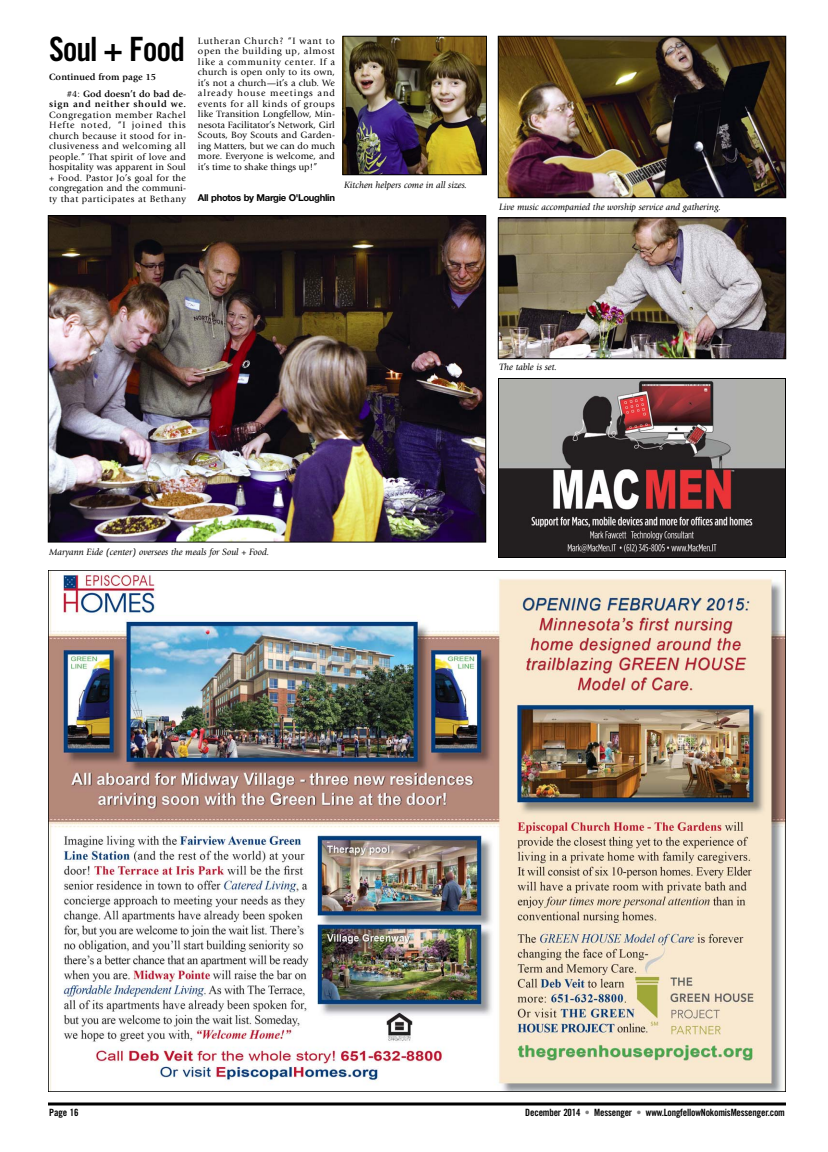
<style>
.page{position:relative;width:828px;height:1152px;background:#fff}
.page>*{position:absolute;margin:0;border:0;box-sizing:border-box;transform-origin:0 0}
.t1{font:33.5px "Trade Gothic Bold Cond Twenty";letter-spacing:-.035em;color:#000}
.t2{font:10px "Trade Gothic Bold Cond Twenty";letter-spacing:-.02em;color:#000}
.t3{font:9.5px/10.5px "Giovanni";letter-spacing:.01em;color:#000;text-align:justify}
.t4{font:italic 9.5px "Giovanni";color:#000}
.t5{font:700 9.5px/16.5px "Giovanni";letter-spacing:.01em;color:#000}
.t6{font:700 9.5px "Helvetica Neue";letter-spacing:-.035em;color:#000}
.t7{font:700 9.5px "Giovanni";letter-spacing:.075em;color:#000}
.s1{font-weight:400}
.s2{color:#808080}
</style>
<div class="page">
<img style="left:50px;top:572px;width:734px;height:518px">
<svg style="left:48px;top:1102px;width:738px;height:4px"></svg>
<img style="left:500px;top:380px;width:284px;height:176px">
<div style="left:498px;top:378px;width:288px;height:180px;border:1px solid #000"></div>
<img style="left:50px;top:217px;width:434px;height:323px">
<div style="left:48px;top:215px;width:438px;height:327px;border:1px solid #000"></div>
<img style="left:345px;top:38px;width:140px;height:135px">
<div style="left:343px;top:36px;width:144px;height:139px;border:1px solid #000"></div>
<img style="left:500px;top:38px;width:284px;height:158px">
<div style="left:498px;top:36px;width:288px;height:162px;border:1px solid #000"></div>
<img style="left:500px;top:220px;width:284px;height:137px">
<div style="left:498px;top:218px;width:288px;height:141px;border:1px solid #000"></div>
<h1 class="t1" style="left:49px;top:37px;width:138px">Soul + Food</h1>
<p class="t5" style="left:67px;top:70px;width:121px;text-indent:-18px">Continued from page 15<br><span class="s1">#4:</span> God doesn’t do bad de-</p>
<p class="t7" style="left:49px;top:100px;width:139px">sign and neither should we.</p>
<p class="t3" style="left:49px;top:110px;width:139px">Congregation member Rachel Hefte noted, “I joined this church because it stood for in&shy;clusiveness and welcoming all people.” That spirit of love and hospitality was apparent in Soul + Food. Pastor Jo’s goal for the congregation and the communi&shy;ty that participates at Bethany</p>
<p class="t3" style="left:198px;top:36px;width:139px">Lutheran Church? “I want to open the building up, almost like a community center. If a church is open only to its own, it’s not a church—it’s a club. We already house meetings and events for all kinds of groups like Transition Longfellow, Min&shy;nesota Facilitator’s Network, Girl Scouts, Boy Scouts and Garden&shy;ing Matters, but we can do much more. Everyone is welcome, and it’s time to shake things up!”</p>
<p class="t6" style="left:198px;top:195px;width:139px">All photos by Margie O'Loughlin</p>
<p class="t4" style="left:344px;top:181px;width:125px">Kitchen helpers come in all sizes.</p>
<p class="t4" style="left:499px;top:203px;width:224px">Live music accompanied the worship service and gathering.</p>
<p class="t4" style="left:499px;top:363px;width:60px">The table is set.</p>
<p class="t4" style="left:49px;top:548px;width:222px">Maryann Eide (center) oversees the meals for Soul + Food.</p>
<p class="t2" style="left:49px;top:1109px;width:31px">Page 16</p>
<p class="t2" style="left:525px;top:1109px;width:261px">December 2014 <span class="s2">•</span> Messenger <span class="s2">•</span> www.LongfellowNokomisMessenger.com</p>
</div>
